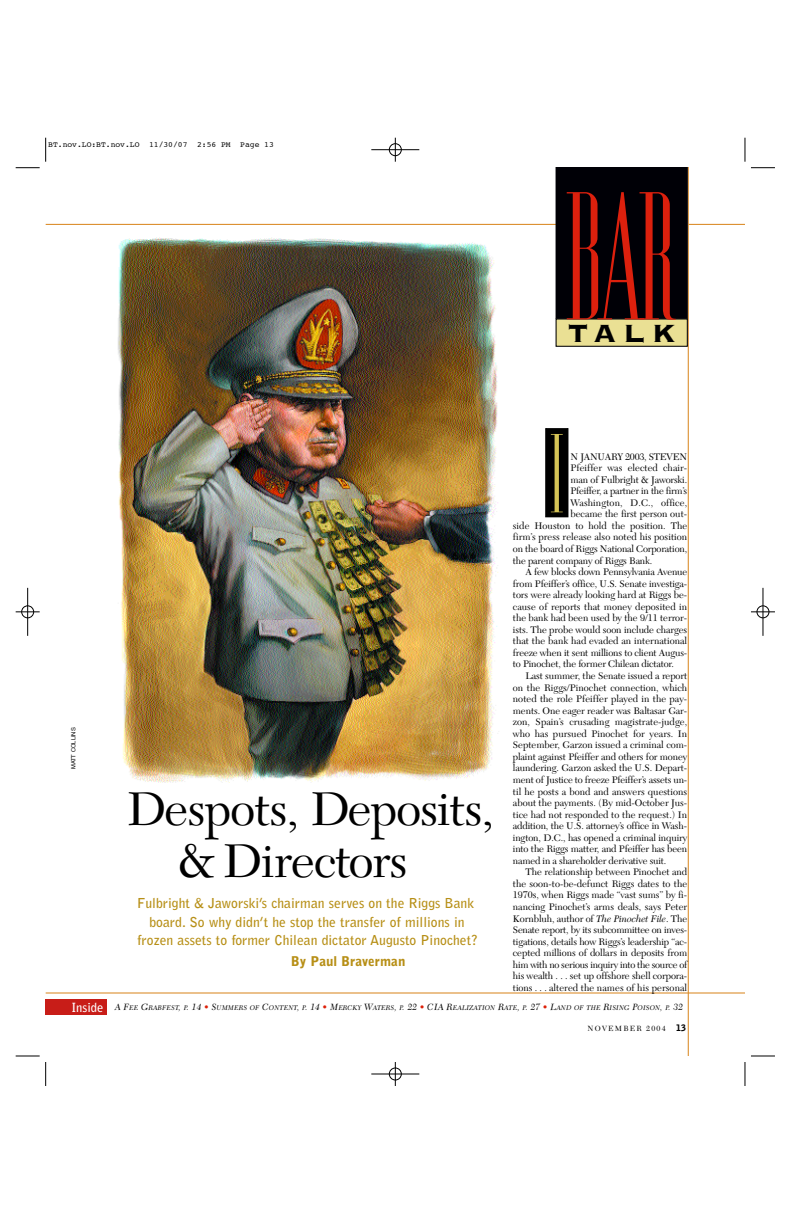
<style>
.page{position:relative;width:792px;height:1224px;background:#fff}
.page>*{position:absolute;margin:0;border:0;box-sizing:border-box;transform-origin:0 0}
.t1{font:163.8px "Edition DV Serif";color:#dc200d}
.t2{font:100.8px "Edition DV Serif";color:#d6c456}
.t3{font:49.4px/52.5px "New Caledonia";letter-spacing:-.015em;color:#000}
.t4{font:32.6px "Copperplate Thirty Three BC";color:#000}
.t5{font:700 13.7px/18.4px "Bell Gothic";color:#b78f16;text-align:center}
.t6{font:900 13.4px "Bell Gothic";color:#b78f16}
.t7{font:10px "New Caledonia";letter-spacing:-.005em;color:#000}
.t8{font:10px "New Caledonia";letter-spacing:-.025em;color:#000}
.t9{font:8px "Courier";color:#000}
.t10{font:7.9px "New Caledonia";letter-spacing:.15em;color:#000}
.t11{font:italic 7.1px "New Caledonia";letter-spacing:.005em;color:#000}
.t12{font:5.8px "Helvetica";color:#000}
.s1{font-style:italic}
.s2{font-family:"Bell Gothic";font-weight:700;font-style:normal;font-size:12.6px;color:#fff}
.s3{font-size:9.5px}
.s4{font-size:9.5px;color:#dd2009}
.s5{font-family:"Bell Gothic";font-weight:900;font-size:8.9px}
</style>
<div class="page">
<img style="left:118px;top:237px;width:380px;height:546px">
<hr style="left:46px;top:224px;width:511px;height:1px;background:#da8923">
<hr style="left:46px;top:992px;width:699px;height:2px;background:#da8923">
<hr style="left:688px;top:168px;width:1px;height:888px;background:#da8923">
<div style="left:546px;top:429px;width:21px;height:87px;background:#000"></div>
<div style="left:545px;top:428px;width:23px;height:89px;border:1px solid #000"></div>
<div style="left:46px;top:999px;width:61px;height:16px;background:#c81d18"></div>
<hr style="left:689px;top:224px;width:56px;height:1px;background:#da8923">
<div style="left:557px;top:320px;width:130px;height:26px;background:#eae094"></div>
<div style="left:556px;top:318px;width:132px;height:29px;border:1px solid #000"></div>
<div style="left:556px;top:168px;width:132px;height:151px;background:#000006"></div>
<svg style="left:46px;top:138px;width:1px;height:24px"></svg>
<svg style="left:16px;top:168px;width:24px;height:1px"></svg>
<svg style="left:745px;top:138px;width:1px;height:24px"></svg>
<svg style="left:751px;top:168px;width:24px;height:1px"></svg>
<svg style="left:46px;top:1062px;width:1px;height:24px"></svg>
<svg style="left:16px;top:1056px;width:24px;height:1px"></svg>
<svg style="left:745px;top:1056px;width:30px;height:30px"></svg>
<hr style="left:371px;top:150px;width:48px;height:1px;background:#000">
<svg style="left:389px;top:138px;width:13px;height:24px"></svg>
<hr style="left:371px;top:1074px;width:48px;height:1px;background:#000">
<svg style="left:389px;top:1062px;width:13px;height:24px"></svg>
<svg style="left:16px;top:606px;width:24px;height:12px"></svg>
<hr style="left:28px;top:588px;width:1px;height:48px;background:#000">
<svg style="left:751px;top:606px;width:24px;height:12px"></svg>
<hr style="left:763px;top:588px;width:1px;height:48px;background:#000">
<p class="t9" style="left:48px;top:141px;width:227px">BT.nov.LO:BT.nov.LO 11/30/07 2:56 PM Page 13</p>
<h1 class="t1" style="left:564px;top:182px;width:117px">BAR</h1>
<h3 class="t4" style="left:568px;top:317px;width:109px">TALK</h3>
<p class="t12" style="left:71px;top:769px;width:43px;rotate:-90deg">MATT COLLINS</p>
<h3 class="t3" style="left:178px;top:787px;width:318px;text-indent:-51px">Despots, Deposits, &amp; Directors</h3>
<h3 class="t5" style="left:137px;top:895px;width:343px">Fulbright &amp; Jaworski’s chairman serves on the Riggs Bank board. So why didn’t he stop the transfer of millions in frozen assets to former Chilean dictator Augusto Pinochet?</h3>
<h3 class="t6" style="left:291px;top:956px;width:116px">By Paul Braverman</h3>
<h2 class="t2" style="left:549px;top:428px;width:17px">I</h2>
<p class="t8" style="left:571px;top:452px;width:118px">N JANUARY 2003, STEVEN</p>
<p class="t7" style="left:571px;top:464px;width:118px">Pfeiffer was elected chair-</p>
<p class="t7" style="left:571px;top:475px;width:118px">man of Fulbright &amp; Jaworski.</p>
<p class="t8" style="left:571px;top:487px;width:118px">Pfeiffer, a partner in the firm’s</p>
<p class="t7" style="left:571px;top:498px;width:118px">Washington, D.C., office,</p>
<p class="t7" style="left:571px;top:510px;width:118px">became the first person out-</p>
<p class="t7" style="left:513px;top:521px;width:176px">side Houston to hold the position. The</p>
<p class="t7" style="left:513px;top:533px;width:176px">firm’s press release also noted his position</p>
<p class="t7" style="left:513px;top:545px;width:176px">on the board of Riggs National Corporation,</p>
<p class="t7" style="left:513px;top:556px;width:141px">the parent company of Riggs Bank.</p>
<p class="t7" style="left:526px;top:568px;width:163px">A few blocks down Pennsylvania Avenue</p>
<p class="t7" style="left:513px;top:579px;width:176px">from Pfeiffer’s office, U.S. Senate investiga-</p>
<p class="t7" style="left:513px;top:591px;width:176px">tors were already looking hard at Riggs be-</p>
<p class="t7" style="left:513px;top:602px;width:176px">cause of reports that money deposited in</p>
<p class="t7" style="left:513px;top:614px;width:176px">the bank had been used by the 9/11 terror-</p>
<p class="t7" style="left:513px;top:625px;width:176px">ists. The probe would soon include charges</p>
<p class="t7" style="left:513px;top:637px;width:176px">that the bank had evaded an international</p>
<p class="t7" style="left:513px;top:649px;width:176px">freeze when it sent millions to client Augus-</p>
<p class="t7" style="left:513px;top:660px;width:163px">to Pinochet, the former Chilean dictator.</p>
<p class="t7" style="left:526px;top:672px;width:163px">Last summer, the Senate issued a report</p>
<p class="t7" style="left:513px;top:683px;width:176px">on the Riggs/Pinochet connection, which</p>
<p class="t7" style="left:513px;top:695px;width:176px">noted the role Pfeiffer played in the pay-</p>
<p class="t7" style="left:513px;top:706px;width:176px">ments. One eager reader was Baltasar Gar-</p>
<p class="t7" style="left:513px;top:718px;width:176px">zon, Spain’s crusading magistrate-judge,</p>
<p class="t7" style="left:513px;top:729px;width:176px">who has pursued Pinochet for years. In</p>
<p class="t7" style="left:513px;top:741px;width:176px">September, Garzon issued a criminal com-</p>
<p class="t7" style="left:513px;top:752px;width:176px">plaint against Pfeiffer and others for money</p>
<p class="t7" style="left:513px;top:764px;width:176px">laundering. Garzon asked the U.S. Depart-</p>
<p class="t7" style="left:513px;top:776px;width:176px">ment of Justice to freeze Pfeiffer’s assets un-</p>
<p class="t7" style="left:513px;top:787px;width:176px">til he posts a bond and answers questions</p>
<p class="t7" style="left:513px;top:799px;width:176px">about the payments. (By mid-October Jus-</p>
<p class="t7" style="left:513px;top:810px;width:176px">tice had not responded to the request.) In</p>
<p class="t7" style="left:513px;top:822px;width:176px">addition, the U.S. attorney’s office in Wash-</p>
<p class="t7" style="left:513px;top:833px;width:176px">ington, D.C., has opened a criminal inquiry</p>
<p class="t7" style="left:513px;top:845px;width:176px">into the Riggs matter, and Pfeiffer has been</p>
<p class="t7" style="left:513px;top:856px;width:155px">named in a shareholder derivative suit.</p>
<p class="t7" style="left:526px;top:868px;width:163px">The relationship between Pinochet and</p>
<p class="t7" style="left:513px;top:880px;width:176px">the soon-to-be-defunct Riggs dates to the</p>
<p class="t7" style="left:513px;top:891px;width:176px">1970s, when Riggs made “vast sums” by fi-</p>
<p class="t7" style="left:513px;top:903px;width:176px">nancing Pinochet’s arms deals, says Peter</p>
<p class="t7" style="left:513px;top:914px;width:176px">Kornbluh, author of <span class="s1">The Pinochet File</span>. The</p>
<p class="t7" style="left:513px;top:926px;width:176px">Senate report, by its subcommittee on inves-</p>
<p class="t7" style="left:513px;top:937px;width:176px">tigations, details how Riggs’s leadership “ac-</p>
<p class="t7" style="left:513px;top:949px;width:176px">cepted millions of dollars in deposits from</p>
<p class="t8" style="left:513px;top:960px;width:176px">him with no serious inquiry into the source of</p>
<p class="t7" style="left:513px;top:972px;width:176px">his wealth . . . set up offshore shell corpora-</p>
<p class="t7" style="left:513px;top:983px;width:176px">tions . . . altered the names of his personal</p>
<p class="t11" style="left:71px;top:1005px;width:613px"><span class="s2">Inside</span> <span class="s3">A F</span>EE <span class="s3">G</span>RABFEST<span class="s3">,</span> P<span class="s3">. 14</span> <span class="s4">•</span> <span class="s3">S</span>UMMERS OF <span class="s3">C</span>ONTENT<span class="s3">,</span> P<span class="s3">. 14</span> <span class="s4">•</span> <span class="s3">M</span>ERCKY <span class="s3">W</span>ATERS<span class="s3">,</span> P<span class="s3">. 22</span> <span class="s4">•</span> <span class="s3">CIA R</span>EALIZATION <span class="s3">R</span>ATE<span class="s3">,</span> P<span class="s3">. 27</span> <span class="s4">•</span> <span class="s3">L</span>AND OF THE <span class="s3">R</span>ISING <span class="s3">P</span>OISON<span class="s3">,</span> P<span class="s3">. 32</span></p>
<p class="t10" style="left:588px;top:1025px;width:100px">NOVEMBER 2004 <span class="s5">13</span></p>
</div>
